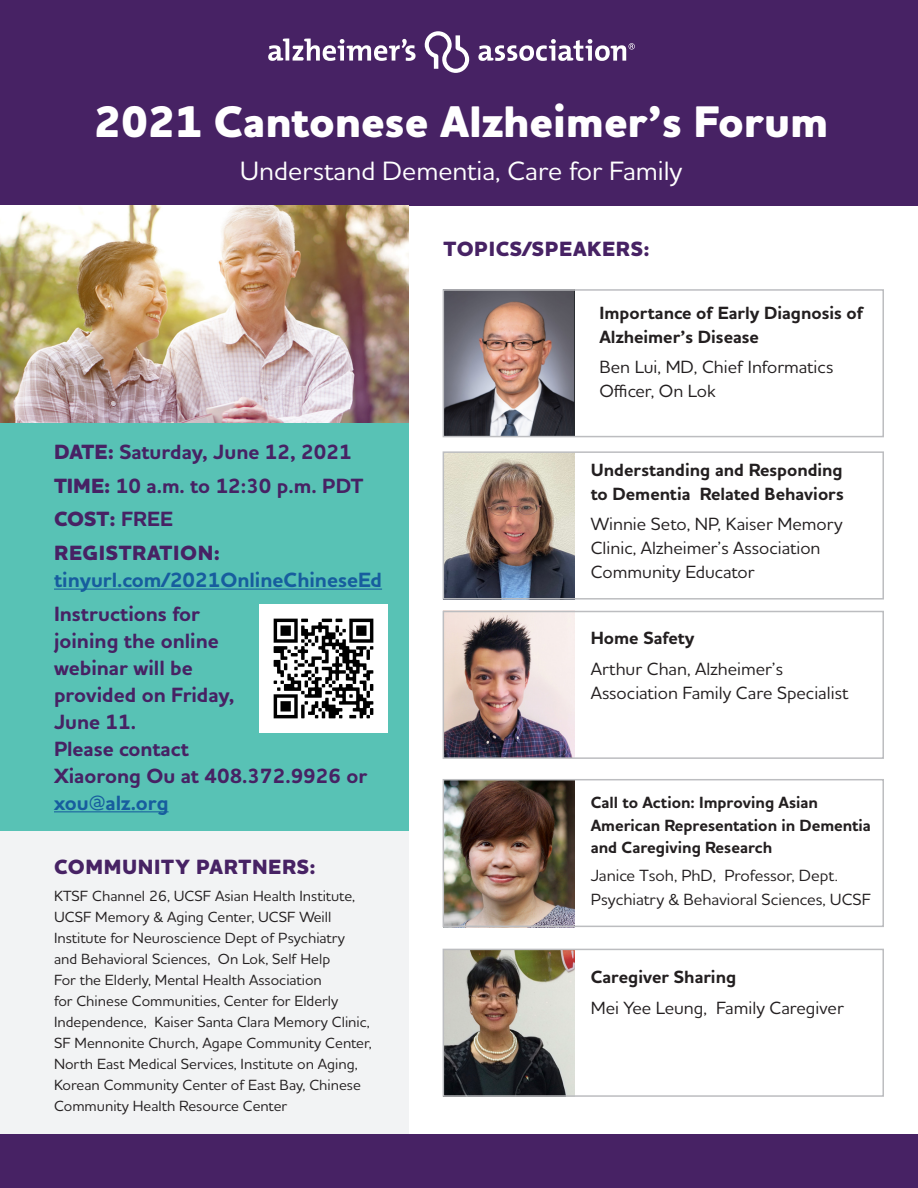
<style>
.page{position:relative;width:918px;height:1188px;background:#fff}
.page>*{position:absolute;margin:0;border:0;box-sizing:border-box;transform-origin:0 0}
.t1{font:800 45px "Houschka Alt Pro";color:#fff}
.t2{font:500 27px "Houschka Alt Pro";color:#fff}
.t3{font:700 21px/27px "Houschka Alt Pro";color:#472264}
.t4{font:700 21px/27px "Houschka Alt Pro";color:#175d9e}
.t5{font:800 21px "Houschka Alt Pro";letter-spacing:.03em;color:#472264}
.t6{font:500 18px/24px "Houschka Alt Pro";color:#231f20}
.t7{font:700 18px/24px "Houschka Alt Pro";color:#231f20}
.t8{font:700 16.5px/22.5px "Houschka Alt Pro";color:#231f20}
.t9{font:500 16.5px/24px "Houschka Alt Pro";color:#231f20}
.t10{font:500 15px/21px "Houschka Alt Pro";color:#231f20}
.s1{font-weight:800}
.s2{font-weight:700}
.s3{font-weight:800;color:#472264}
.s4{color:#175d9e}
</style>
<div class="page">
<div style="left:0;top:831px;width:408px;height:357px;background:#f2f3f4"></div>
<div style="left:0;top:0;width:918px;height:205px;background:#472264"></div>
<svg style="left:425px;top:31px;width:44px;height:42px"></svg>
<svg style="left:268px;top:38px;width:148px;height:23px"></svg>
<svg style="left:478px;top:39px;width:157px;height:22px"></svg>
<div style="left:0;top:422px;width:408px;height:409px;background:#58c2b5"></div>
<hr style="left:54px;top:589px;width:328px;height:1px;background:#175d9e">
<hr style="left:54px;top:811px;width:115px;height:1px;background:#175d9e">
<div style="left:0;top:1134px;width:918px;height:54px;background:#472264"></div>
<img style="left:446px;top:454px;width:128px;height:143px">
<img style="left:446px;top:292px;width:128px;height:142px">
<img style="left:446px;top:614px;width:128px;height:142px">
<img style="left:446px;top:782px;width:128px;height:142px">
<img style="left:446px;top:952px;width:128px;height:142px">
<div style="left:443px;top:289px;width:441px;height:148px;border:2px solid #bcbdc0"></div>
<div style="left:443px;top:451px;width:441px;height:149px;border:2px solid #bcbdc0"></div>
<div style="left:443px;top:611px;width:441px;height:148px;border:2px solid #bcbdc0"></div>
<div style="left:443px;top:779px;width:441px;height:148px;border:2px solid #bcbdc0"></div>
<div style="left:443px;top:949px;width:441px;height:148px;border:2px solid #bcbdc0"></div>
<img style="left:0;top:205px;width:408px;height:217px">
<img style="left:260px;top:605px;width:128px;height:127px">
<p class="t1" style="left:94px;top:92px;width:736px">2021 Cantonese Alzheimer’s Forum</p>
<p class="t2" style="left:240px;top:154px;width:444px">Understand Dementia, Care for Family</p>
<p class="t5" style="left:444px;top:235px;width:207px">TOPICS/SPEAKERS:</p>
<p class="t3" style="left:54px;top:439px;width:299px"><span class="s1">DATE:</span> Saturday, June 12, 2021</p>
<p class="t3" style="left:54px;top:472px;width:311px"><span class="s1">TIME:</span> 10 a.m. to 12:30 p.m. PDT</p>
<p class="t5" style="left:54px;top:505px;width:121px">COST: <span class="s2">FREE</span></p>
<p class="t4" style="left:54px;top:540px;width:330px"><span class="s3">REGISTRATION: </span>tinyurl.com/2021OnlineChineseEd</p>
<p class="t3" style="left:54px;top:601px;width:315px">Instructions for<br>joining the online<br>webinar will be<br>provided on Friday,<br>June 11.<br>Please contact<br>Xiaorong Ou at 408.372.9926 or <span class="s4">xou@alz.org</span></p>
<p class="t5" style="left:54px;top:853px;width:263px">COMMUNITY PARTNERS:</p>
<p class="t10" style="left:54px;top:885px;width:319px">KTSF Channel 26, UCSF Asian Health Institute, UCSF Memory &amp; Aging Center, UCSF Weill Institute for Neuroscience Dept of Psychiatry and Behavioral Sciences, On Lok, Self Help<br>For the Elderly, Mental Health Association<br>for Chinese Communities, Center for Elderly Independence, Kaiser Santa Clara Memory Clinic, SF Mennonite Church, Agape Community Center, North East Medical Services, Institute on Aging, Korean Community Center of East Bay, Chinese Community Health Resource Center</p>
<p class="t7" style="left:599px;top:301px;width:266px">Importance of Early Diagnosis of<br>Alzheimer’s Disease</p>
<p class="t6" style="left:599px;top:355px;width:235px">Ben Lui, MD, Chief Informatics<br>Officer, On Lok</p>
<p class="t7" style="left:591px;top:458px;width:255px">Understanding and Responding to Dementia Related Behaviors</p>
<p class="t6" style="left:591px;top:512px;width:253px">Winnie Seto, NP, Kaiser Memory<br>Clinic, Alzheimer’s Association<br>Community Educator</p>
<p class="t7" style="left:591px;top:627px;width:105px">Home Safety</p>
<p class="t6" style="left:591px;top:657px;width:259px">Arthur Chan, Alzheimer’s<br>Association Family Care Specialist</p>
<p class="t8" style="left:591px;top:792px;width:282px">Call to Action: Improving Asian<br>American Representation in Dementia and Caregiving Research</p>
<p class="t9" style="left:591px;top:863px;width:282px">Janice Tsoh, PhD, Professor, Dept.<br>Psychiatry &amp; Behavioral Sciences, UCSF</p>
<p class="t7" style="left:591px;top:965px;width:147px">Caregiver Sharing</p>
<p class="t6" style="left:591px;top:995px;width:255px">Mei Yee Leung, Family Caregiver</p>
</div>
